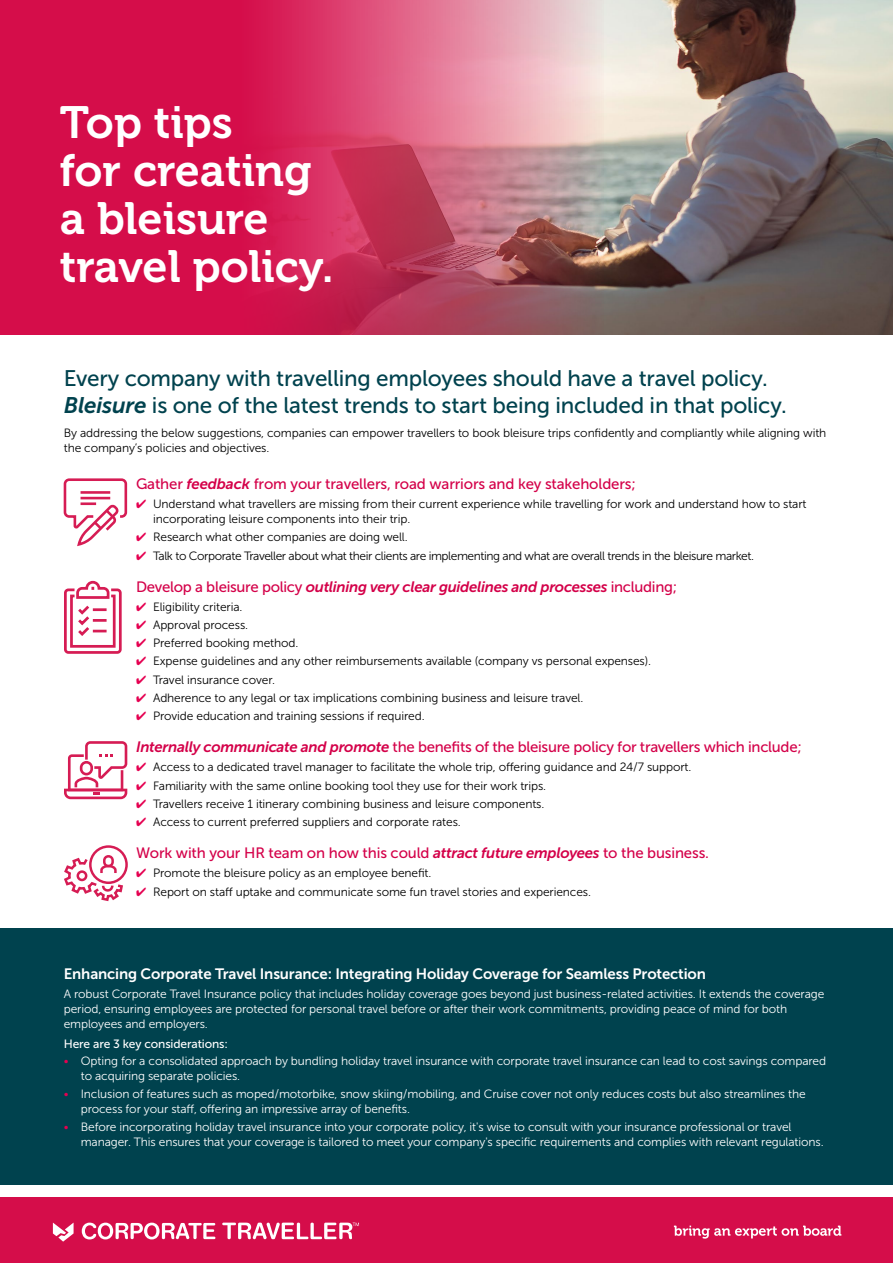
<style>
.page{position:relative;width:893px;height:1263px;background:#fff}
.page>*{position:absolute;margin:0;border:0;box-sizing:border-box;transform-origin:0 0}
.t1{font:45px/48px "Museo 700";color:#fff}
.t2{font:22.5px/27px "Museo Sans 500";letter-spacing:-.01em;color:#00424e}
.t3{font:15px "Museo Sans 500";letter-spacing:-.01em;color:#d40049}
.t4{font:15px "Museo Sans 700";letter-spacing:-.01em;color:#fff}
.t5{font:italic 15px "Museo Sans 700";letter-spacing:-.02em;color:#d40049}
.t6{font:12px/15px "Museo Sans 300";letter-spacing:-.01em;color:#000}
.t7{font:12px/15px "Museo Sans 300";letter-spacing:-.01em;color:#fff}
.t8{font:12px "Museo Sans 300";letter-spacing:-.035em;color:#000}
.t9{font:12px "Museo Sans 500";letter-spacing:-.01em;color:#fff}
.s1{font-family:"Museo Sans 700";font-style:italic}
.s2{color:#e50051}
.s3{font-family:"Museo Sans 500";font-style:normal}
</style>
<div class="page">
<img style="left:604px;top:0;width:289px;height:334px">
<svg style="left:0;top:0;width:604px;height:334px;background:#cf3b65"></svg>
<div style="left:0;top:928px;width:893px;height:257px;background:#00424e"></div>
<div style="left:0;top:1197px;width:893px;height:66px;background:#d50d4a"></div>
<svg style="left:82px;top:1222px;width:133px;height:17px"></svg>
<svg style="left:222px;top:1222px;width:137px;height:17px"></svg>
<svg style="left:53px;top:1222px;width:21px;height:19px"></svg>
<svg style="left:674px;top:1225px;width:167px;height:13px"></svg>
<svg style="left:63px;top:478px;width:65px;height:69px"></svg>
<hr style="left:81px;top:491px;width:29px;height:3px;background:#d61c54">
<hr style="left:81px;top:497px;width:29px;height:2px;background:#d61c54">
<hr style="left:81px;top:502px;width:15px;height:3px;background:#d61c54">
<svg style="left:64px;top:741px;width:63px;height:58px"></svg>
<div style="left:89px;top:845px;width:39px;height:39px;border:2px solid #d61c54;border-radius:50%"></div>
<svg style="left:64px;top:856px;width:61px;height:46px"></svg>
<div style="left:103px;top:855px;width:11px;height:12px;border:2px solid #d61c54;border-radius:4px"></div>
<div style="left:64px;top:588px;width:58px;height:66px;border:3px solid #d61c54;border-radius:3px"></div>
<svg style="left:69px;top:580px;width:48px;height:68px"></svg>
<h1 class="t1" style="left:60px;top:99px;width:275px">Top tips<br>for creating a bleisure travel policy.</h1>
<h2 class="t2" style="left:64px;top:365px;width:725px">Every company with travelling employees should have a travel policy.<br><span class="s1">Bleisure</span> is one of the latest trends to start being included in that policy.</h2>
<p class="t6" style="left:64px;top:425px;width:764px">By addressing the below suggestions, companies can empower travellers to book bleisure trips confidently and compliantly while aligning with the company’s policies and objectives.</p>
<p class="t3" style="left:136px;top:476px;width:501px">Gather <span class="s1">feedback</span> from your travellers, road warriors and key stakeholders;</p>
<p class="t6" style="left:153px;top:497px;width:655px;text-indent:-17px"><span class="s2">✔</span> Understand what travellers are missing from their current experience while travelling for work and understand how to start incorporating leisure components into their trip.</p>
<p class="t6" style="left:136px;top:530px;width:273px"><span class="s2">✔</span> Research what other companies are doing well.</p>
<p class="t8" style="left:136px;top:549px;width:619px"><span class="s2">✔</span> Talk to Corporate Traveller about what their clients are implementing and what are overall trends in the bleisure market.</p>
<p class="t5" style="left:136px;top:578px;width:542px"><span class="s3">Develop a bleisure policy</span> outlining very clear guidelines and processes <span class="s3">including;</span></p>
<p class="t6" style="left:136px;top:599px;width:108px"><span class="s2">✔</span> Eligibility criteria.</p>
<p class="t6" style="left:136px;top:617px;width:114px"><span class="s2">✔</span> Approval process.</p>
<p class="t6" style="left:136px;top:636px;width:164px"><span class="s2">✔</span> Preferred booking method.</p>
<p class="t6" style="left:136px;top:654px;width:517px"><span class="s2">✔</span> Expense guidelines and any other reimbursements available (company vs personal expenses).</p>
<p class="t6" style="left:136px;top:672px;width:140px"><span class="s2">✔</span> Travel insurance cover.</p>
<p class="t6" style="left:136px;top:690px;width:449px"><span class="s2">✔</span> Adherence to any legal or tax implications combining business and leisure travel.</p>
<p class="t6" style="left:136px;top:708px;width:290px"><span class="s2">✔</span> Provide education and training sessions if required.</p>
<p class="t3" style="left:136px;top:739px;width:667px"><span class="s1">Internally communicate and promote</span> the benefits of the bleisure policy for travellers which include;</p>
<p class="t6" style="left:136px;top:760px;width:557px"><span class="s2">✔</span> Access to a dedicated travel manager to facilitate the whole trip, offering guidance and 24/7 support.</p>
<p class="t6" style="left:136px;top:778px;width:412px"><span class="s2">✔</span> Familiarity with the same online booking tool they use for their work trips.</p>
<p class="t6" style="left:136px;top:796px;width:410px"><span class="s2">✔</span> Travellers receive 1 itinerary combining business and leisure components.</p>
<p class="t6" style="left:136px;top:814px;width:326px"><span class="s2">✔</span> Access to current preferred suppliers and corporate rates.</p>
<p class="t3" style="left:136px;top:844px;width:574px">Work with your HR team on how this could <span class="s1">attract future employees</span> to the business.</p>
<p class="t6" style="left:136px;top:865px;width:297px"><span class="s2">✔</span> Promote the bleisure policy as an employee benefit.</p>
<p class="t6" style="left:136px;top:885px;width:456px"><span class="s2">✔</span> Report on staff uptake and communicate some fun travel stories and experiences.</p>
<p class="t4" style="left:64px;top:965px;width:644px">Enhancing Corporate Travel Insurance: Integrating Holiday Coverage for Seamless Protection</p>
<p class="t7" style="left:64px;top:987px;width:762px">A robust Corporate Travel Insurance policy that includes holiday coverage goes beyond just business-related activities. It extends the coverage period, ensuring employees are protected for personal travel before or after their work commitments, providing peace of mind for both employees and employers.</p>
<p class="t9" style="left:64px;top:1037px;width:166px">Here are 3 key considerations:</p>
<p class="t7" style="left:81px;top:1053px;width:747px;text-indent:-17px"><span class="s2">•</span> Opting for a consolidated approach by bundling holiday travel insurance with corporate travel insurance can lead to cost savings compared to acquiring separate policies.</p>
<p class="t7" style="left:81px;top:1086px;width:726px;text-indent:-17px"><span class="s2">•</span> Inclusion of features such as moped/motorbike, snow skiing/mobiling, and Cruise cover not only reduces costs but also streamlines the process for your staff, offering an impressive array of benefits.</p>
<p class="t7" style="left:81px;top:1119px;width:744px;text-indent:-17px"><span class="s2">•</span> Before incorporating holiday travel insurance into your corporate policy, it's wise to consult with your insurance professional or travel manager. This ensures that your coverage is tailored to meet your company's specific requirements and complies with relevant regulations.</p>
</div>
